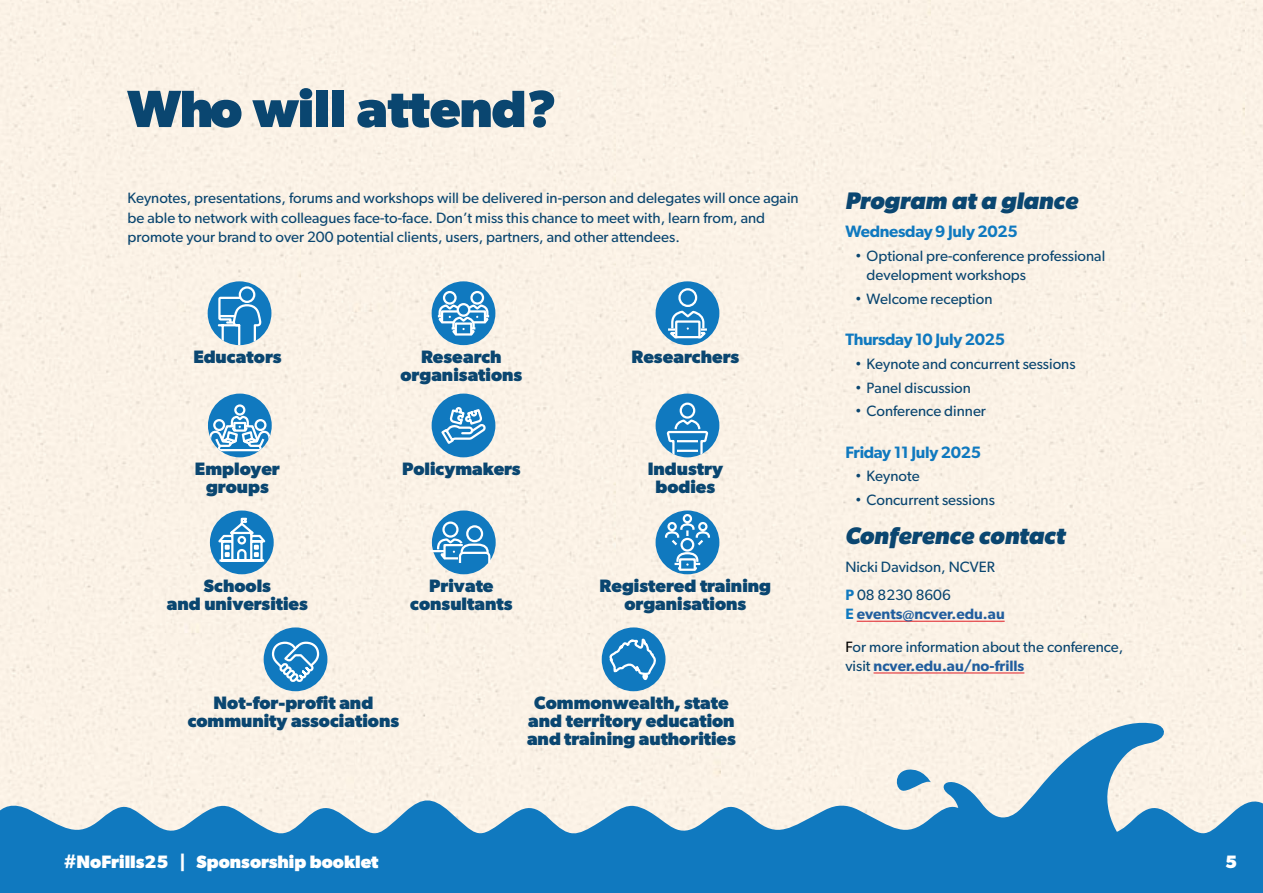
<style>
.page{position:relative;width:1263px;height:893px;background:#fff}
.page>*{position:absolute;margin:0;border:0;box-sizing:border-box;transform-origin:0 0}
.t1{font:700 52.5px "Gibson";letter-spacing:-.015em;color:#0a4670}
.t2{font:italic 700 24px "Gibson";color:#0a4670}
.t3{font:700 18px/18px "Gibson";color:#0a4670;text-align:center}
.t4{font:700 18px "Gibson";color:#fff}
.t5{font:600 16.5px "Gibson";letter-spacing:-.02em;color:#1079bf}
.t6{font:15px/19.5px "Gibson";color:#0a4670}
.t7{font:600 15px "Gibson";color:#215e9e}
.s1{font-family:"Arial"}
.s2{font-weight:600;color:#1079bf}
.s3{font-weight:600;color:#215e9e}
.s4{color:#000}
.s5{font-weight:400;color:#0a4670}
</style>
<div class="page">
<div style="left:0;top:0;width:1263px;height:789px;background:#fbf2e6"></div>
<hr style="left:857px;top:621px;width:148px;height:1px;background:#df1e26">
<hr style="left:873px;top:673px;width:151px;height:1px;background:#df1e26">
<div style="left:208px;top:281px;width:63px;height:64px;background:#1079bf;border-radius:50%"></div>
<svg style="left:217px;top:285px;width:46px;height:63px"></svg>
<div style="left:432px;top:281px;width:63px;height:64px;background:#1079bf;border-radius:50%"></div>
<div style="left:443px;top:291px;width:14px;height:14px;border:2px solid #fff;border-radius:50%"></div>
<div style="left:470px;top:291px;width:14px;height:14px;border:2px solid #fff;border-radius:50%"></div>
<svg style="left:436px;top:303px;width:55px;height:35px"></svg>
<div style="left:656px;top:281px;width:63px;height:64px;background:#1079bf;border-radius:50%"></div>
<div style="left:678px;top:288px;width:19px;height:19px;border:2px solid #fff;border-radius:50%"></div>
<svg style="left:666px;top:310px;width:43px;height:31px"></svg>
<div style="left:656px;top:394px;width:63px;height:63px;background:#1079bf;border-radius:50%"></div>
<svg style="left:666px;top:401px;width:44px;height:56px"></svg>
<div style="left:432px;top:394px;width:63px;height:63px;background:#1079bf;border-radius:50%"></div>
<svg style="left:441px;top:407px;width:45px;height:37px"></svg>
<div style="left:208px;top:394px;width:64px;height:63px;background:#1079bf;border-radius:50%"></div>
<svg style="left:208px;top:403px;width:64px;height:49px"></svg>
<div style="left:656px;top:510px;width:63px;height:64px;background:#1079bf;border-radius:50%"></div>
<svg style="left:664px;top:513px;width:47px;height:60px"></svg>
<div style="left:432px;top:510px;width:64px;height:64px;background:#1079bf;border-radius:50%"></div>
<svg style="left:428px;top:520px;width:64px;height:45px"></svg>
<div style="left:210px;top:510px;width:64px;height:64px;background:#1079bf;border-radius:50%"></div>
<svg style="left:215px;top:517px;width:54px;height:46px"></svg>
<div style="left:602px;top:627px;width:63px;height:64px;background:#1079bf;border-radius:50%"></div>
<svg style="left:609px;top:637px;width:48px;height:43px"></svg>
<div style="left:264px;top:627px;width:63px;height:64px;background:#1079bf;border-radius:50%"></div>
<svg style="left:271px;top:641px;width:49px;height:43px"></svg>
<svg style="left:0;top:789px;width:1263px;height:104px;background:#519ac9"></svg>
<svg style="left:808px;top:717px;width:361px;height:167px;background:#7fb2d1"></svg>
<h1 class="t1" style="left:128px;top:78px;width:430px">Who will attend?</h1>
<p class="t6" style="left:128px;top:188px;width:673px">Keynotes, presentations, forums and workshops will be delivered in-person and delegates will once again be able to network with colleagues face-to-face. Don’t miss this chance to meet with, learn from, and promote your brand to over 200 potential clients, users, partners, and other attendees.</p>
<p class="t3" style="left:193px;top:347px;width:90px">Educators</p>
<p class="t3" style="left:400px;top:347px;width:123px">Research organisations</p>
<p class="t3" style="left:632px;top:347px;width:109px">Researchers</p>
<p class="t3" style="left:195px;top:459px;width:86px">Employer groups</p>
<p class="t3" style="left:402px;top:459px;width:120px">Policymakers</p>
<p class="t3" style="left:648px;top:459px;width:77px">Industry bodies</p>
<p class="t3" style="left:167px;top:576px;width:143px">Schools<br>and universities</p>
<p class="t3" style="left:410px;top:576px;width:104px">Private consultants</p>
<p class="t3" style="left:600px;top:576px;width:173px">Registered training organisations</p>
<p class="t3" style="left:188px;top:693px;width:213px">Not-for-profit and community associations</p>
<p class="t3" style="left:527px;top:693px;width:210px">Commonwealth, state and territory education and training authorities</p>
<h2 class="t2" style="left:845px;top:186px;width:234px">Program at a glance</h2>
<p class="t5" style="left:845px;top:222px;width:174px">Wednesday 9 July 2025</p>
<p class="t6" style="left:867px;top:246px;width:240px;text-indent:-11px"><span class="s1">•</span> Optional pre-conference professional development workshops</p>
<p class="t6" style="left:856px;top:289px;width:138px"><span class="s1">•</span> Welcome reception</p>
<p class="t5" style="left:845px;top:330px;width:161px">Thursday 10 July 2025</p>
<p class="t6" style="left:856px;top:354px;width:221px"><span class="s1">•</span> Keynote and concurrent sessions</p>
<p class="t6" style="left:856px;top:378px;width:117px"><span class="s1">•</span> Panel discussion</p>
<p class="t6" style="left:856px;top:401px;width:131px"><span class="s1">•</span> Conference dinner</p>
<p class="t5" style="left:845px;top:442px;width:137px">Friday 11 July 2025</p>
<p class="t6" style="left:856px;top:466px;width:65px"><span class="s1">•</span> Keynote</p>
<p class="t6" style="left:856px;top:490px;width:140px"><span class="s1">•</span> Concurrent sessions</p>
<h2 class="t2" style="left:845px;top:521px;width:221px">Conference contact</h2>
<p class="t6" style="left:845px;top:552px;width:151px;line-height:28px">Nicki Davidson, NCVER<br><span class="s2">P</span> 08 8230 8606</p>
<p class="t6" style="left:845px;top:598px;width:279px;line-height:32.2px"><span class="s2">E</span> <span class="s3">events@ncver.edu.au<br></span><span class="s4">F</span>or more information about the conference,</p>
<p class="t7" style="left:845px;top:657px;width:181px"><span class="s5">visit</span> ncver.edu.au/no-frills</p>
<p class="t4" style="left:64px;top:851px;width:316px">#NoFrills25 | Sponsorship booklet</p>
<p class="t4" style="left:1225px;top:851px;width:13px">5</p>
</div>
